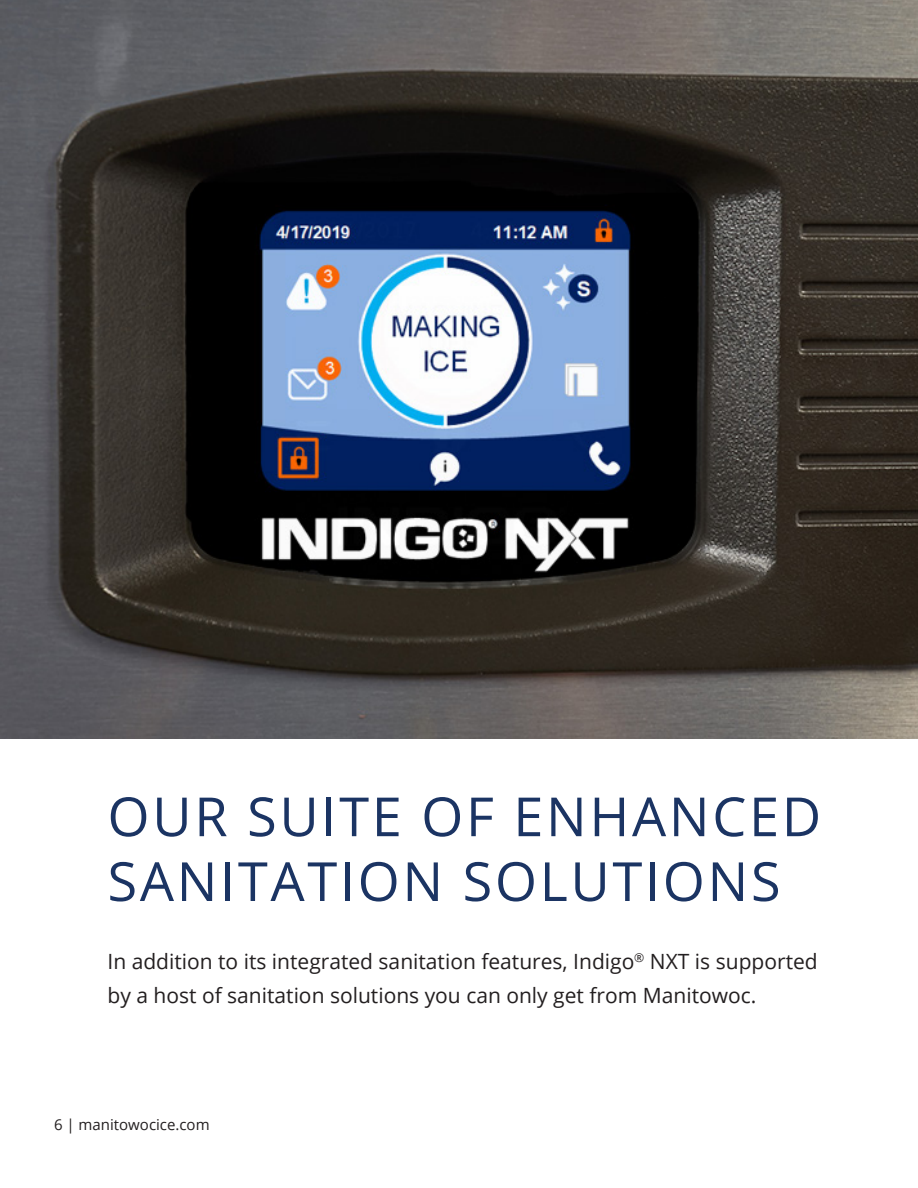
<style>
.page{position:relative;width:918px;height:1188px;background:#fff}
.page>*{position:absolute;margin:0;border:0;box-sizing:border-box;transform-origin:0 0}
.t1{font:54px/64.8px "Open Sans";letter-spacing:.05em;color:#1b3463}
.t2{font:21px/34.5px "Open Sans";color:#231f20}
.t3{font:15px "Open Sans";color:#231f20}
</style>
<div class="page">
<img style="left:0;top:0;width:918px;height:739px">
<p class="t1" style="left:107px;top:783px;width:715px">OUR SUITE OF ENHANCED<br>SANITATION SOLUTIONS</p>
<p class="t2" style="left:107px;top:943px;width:712px">In addition to its integrated sanitation features, Indigo<sup>®</sup> NXT is supported by a host of sanitation solutions you can only get from Manitowoc.</p>
<p class="t3" style="left:54px;top:1115px;width:157px">6 | manitowocice.com</p>
</div>
